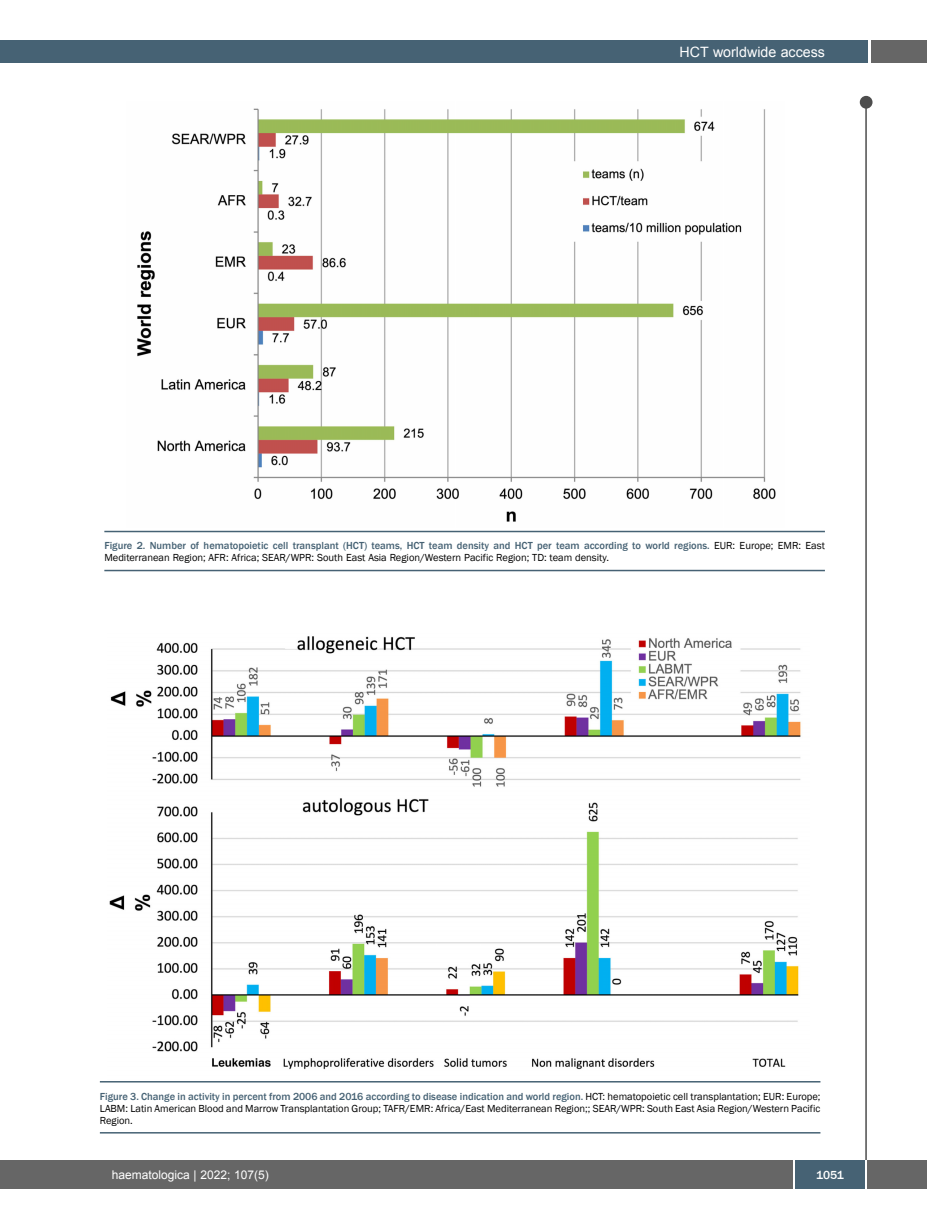
<style>
.page{position:relative;width:927px;height:1225px;background:#fff}
.page>*{position:absolute;margin:0;border:0;box-sizing:border-box;transform-origin:0 0}
.t1{font:14.25px "Arial";color:#fff}
.t2{font:12px "Arial";color:#fff}
.t3{font:500 12px "Franklin Gothic";color:#fff}
.t4{font:10.5px/12px "Franklin Gothic";color:#000}
.s1{font-weight:500;color:#466274}
</style>
<div class="page">
<div style="left:860px;top:96px;width:12px;height:13px;background:#4d4d4d;border-radius:50%"></div>
<hr style="left:865px;top:98px;width:2px;height:1062px;background:#4d4d4d">
<div style="left:871px;top:40px;width:56px;height:22px;background:#666"></div>
<div style="left:18px;top:40px;width:849px;height:22px;background:#466274"></div>
<div style="left:17px;top:1160px;width:910px;height:28px;background:#666"></div>
<div style="left:795px;top:1160px;width:70px;height:28px;background:#466274"></div>
<hr style="left:793px;top:1160px;width:2px;height:28px;background:#fff">
<hr style="left:865px;top:1160px;width:2px;height:28px;background:#fff">
<div style="left:0;top:40px;width:19px;height:22px;background:#466274"></div>
<div style="left:0;top:1160px;width:18px;height:28px;background:#666"></div>
<img style="left:137px;top:108px;width:639px;height:414px">
<hr style="left:104px;top:531px;width:721px;height:1px;background:#466274">
<hr style="left:104px;top:570px;width:721px;height:1px;background:#466274">
<hr style="left:100px;top:1081px;width:720px;height:1px;background:#466274">
<hr style="left:100px;top:1132px;width:720px;height:1px;background:#466274">
<img style="left:109px;top:636px;width:692px;height:434px">
<h1 class="t1" style="left:680px;top:44px;width:147px">HCT worldwide access</h1>
<p class="t4" style="left:104px;top:539px;width:722px"><span class="s1">Figure 2. Number of hematopoietic cell transplant (HCT) teams, HCT team density and HCT per team according to world regions.</span> EUR: Europe; EMR: East<br>Mediterranean Region; AFR: Africa; SEAR/WPR: South East Asia Region/Western Pacific Region; TD: team density.</p>
<p class="t4" style="left:100px;top:1089px;width:722px;text-align:justify"><span class="s1">Figure 3. Change in activity in percent from 2006 and 2016 according to disease indication and world region.</span> HCT: hematopoietic cell transplantation; EUR: Europe; LABM: Latin American Blood and Marrow Transplantation Group; TAFR/EMR: Africa/East Mediterranean Region;; SEAR/WPR: South East Asia Region/Western Pacific Region.</p>
<p class="t2" style="left:112px;top:1168px;width:158px">haematologica | 2022; 107(5)</p>
<p class="t3" style="left:816px;top:1167px;width:29px">1051</p>
</div>
